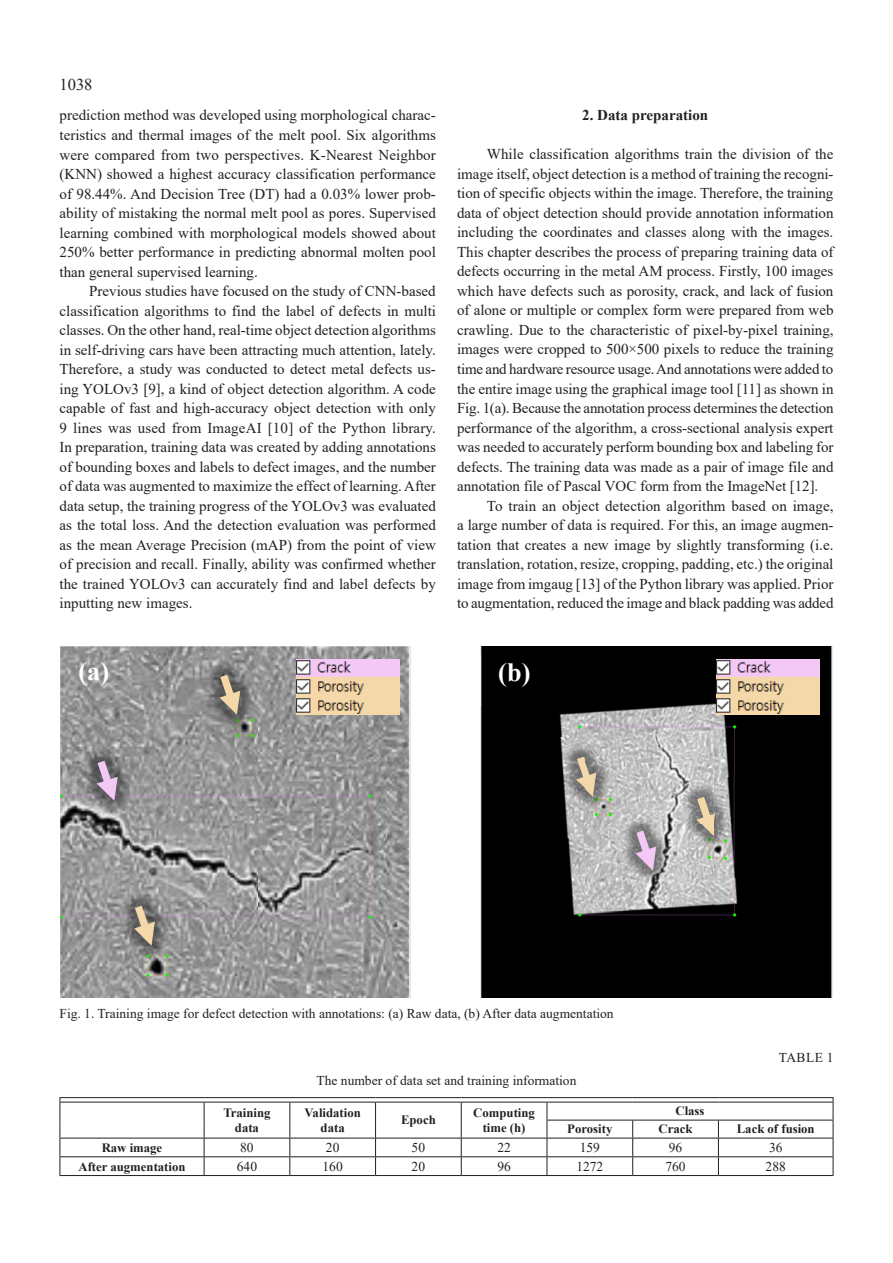
<style>
.page{position:relative;width:893px;height:1263px;background:#fff}
.page>*{position:absolute;margin:0;border:0;box-sizing:border-box;transform-origin:0 0}
.t1{font:700 26.25px "Times New Roman";color:#fff}
.t2{font:16.5px "Times New Roman";color:#231f20}
.t3{font:15px/19.5px "Times New Roman";color:#231f20;text-align:justify}
.t4{font:700 15px "Times New Roman";color:#231f20}
.t5{font:13.5px "Times New Roman";color:#231f20}
.t6{font:700 12.75px/15.3px "Times New Roman";color:#231f20;text-align:center}
</style>
<div class="page">
<img style="left:61px;top:646px;width:349px;height:351px">
<img style="left:110px;top:886px;width:82px;height:100px">
<img style="left:73px;top:741px;width:82px;height:100px">
<img style="left:61px;top:655px;width:95px;height:46px">
<img style="left:195px;top:655px;width:82px;height:101px">
<img style="left:297px;top:660px;width:102px;height:54px">
<img style="left:481px;top:646px;width:351px;height:351px">
<img style="left:552px;top:737px;width:33px;height:100px">
<div style="left:481px;top:655px;width:104px;height:51px;background:#000"></div>
<img style="left:585px;top:737px;width:129px;height:175px">
<img style="left:717px;top:660px;width:103px;height:54px">
<img style="left:714px;top:777px;width:40px;height:100px">
<hr style="left:60px;top:1097px;width:144px;height:1px;background:#231f20">
<hr style="left:204px;top:1097px;width:86px;height:1px;background:#231f20">
<hr style="left:290px;top:1097px;width:86px;height:1px;background:#231f20">
<hr style="left:376px;top:1097px;width:85px;height:1px;background:#231f20">
<hr style="left:461px;top:1097px;width:86px;height:1px;background:#231f20">
<hr style="left:547px;top:1097px;width:86px;height:1px;background:#231f20">
<hr style="left:633px;top:1097px;width:85px;height:1px;background:#231f20">
<hr style="left:718px;top:1097px;width:115px;height:1px;background:#231f20">
<hr style="left:60px;top:1102px;width:144px;height:1px;background:#231f20">
<hr style="left:204px;top:1102px;width:86px;height:1px;background:#231f20">
<hr style="left:290px;top:1102px;width:86px;height:1px;background:#231f20">
<hr style="left:376px;top:1102px;width:85px;height:1px;background:#231f20">
<hr style="left:461px;top:1102px;width:86px;height:1px;background:#231f20">
<hr style="left:547px;top:1102px;width:86px;height:1px;background:#231f20">
<hr style="left:633px;top:1102px;width:85px;height:1px;background:#231f20">
<hr style="left:718px;top:1102px;width:115px;height:1px;background:#231f20">
<hr style="left:547px;top:1120px;width:86px;height:1px;background:#231f20">
<hr style="left:633px;top:1120px;width:85px;height:1px;background:#231f20">
<hr style="left:718px;top:1120px;width:115px;height:1px;background:#231f20">
<hr style="left:60px;top:1138px;width:144px;height:1px;background:#231f20">
<hr style="left:204px;top:1138px;width:86px;height:1px;background:#231f20">
<hr style="left:290px;top:1138px;width:86px;height:1px;background:#231f20">
<hr style="left:376px;top:1138px;width:85px;height:1px;background:#231f20">
<hr style="left:461px;top:1138px;width:86px;height:1px;background:#231f20">
<hr style="left:547px;top:1138px;width:86px;height:1px;background:#231f20">
<hr style="left:633px;top:1138px;width:85px;height:1px;background:#231f20">
<hr style="left:718px;top:1138px;width:115px;height:1px;background:#231f20">
<hr style="left:60px;top:1156px;width:144px;height:1px;background:#231f20">
<svg style="left:60px;top:1098px;width:1px;height:77px"></svg>
<hr style="left:204px;top:1156px;width:86px;height:1px;background:#231f20">
<svg style="left:204px;top:1102px;width:1px;height:73px"></svg>
<hr style="left:290px;top:1156px;width:86px;height:1px;background:#231f20">
<svg style="left:289px;top:1102px;width:1px;height:73px"></svg>
<hr style="left:376px;top:1156px;width:85px;height:1px;background:#231f20">
<svg style="left:375px;top:1102px;width:1px;height:73px"></svg>
<hr style="left:461px;top:1156px;width:86px;height:1px;background:#231f20">
<svg style="left:461px;top:1102px;width:1px;height:73px"></svg>
<hr style="left:547px;top:1156px;width:86px;height:1px;background:#231f20">
<svg style="left:547px;top:1102px;width:1px;height:73px"></svg>
<hr style="left:633px;top:1156px;width:85px;height:1px;background:#231f20">
<svg style="left:632px;top:1120px;width:1px;height:55px"></svg>
<hr style="left:718px;top:1156px;width:115px;height:1px;background:#231f20">
<svg style="left:718px;top:1120px;width:1px;height:55px"></svg>
<svg style="left:833px;top:1098px;width:1px;height:77px"></svg>
<hr style="left:60px;top:1175px;width:144px;height:1px;background:#231f20">
<hr style="left:204px;top:1175px;width:86px;height:1px;background:#231f20">
<hr style="left:290px;top:1175px;width:86px;height:1px;background:#231f20">
<hr style="left:376px;top:1175px;width:85px;height:1px;background:#231f20">
<hr style="left:461px;top:1175px;width:86px;height:1px;background:#231f20">
<hr style="left:547px;top:1175px;width:86px;height:1px;background:#231f20">
<hr style="left:633px;top:1175px;width:85px;height:1px;background:#231f20">
<hr style="left:718px;top:1175px;width:115px;height:1px;background:#231f20">
<p class="t2" style="left:60px;top:73px;width:34px">1038</p>
<p class="t3" style="left:60px;top:105px;width:378px">prediction method was developed using morphological charac&shy;teristics and thermal images of the melt pool. Six algorithms were compared from two perspectives. K-Nearest Neighbor (KNN) showed a highest accuracy classification performance of 98.44%. And Decision Tree (DT) had a 0.03% lower prob&shy;ability of mistaking the normal melt pool as pores. Supervised learning combined with morphological models showed about 250% better performance in predicting abnormal molten pool than general supervised learning.</p>
<p class="t3" style="left:60px;top:281px;width:378px;text-indent:30px">Previous studies have focused on the study of CNN-based classification algorithms to find the label of defects in multi classes. On the other hand, real-time object detection algorithms in self-driving cars have been attracting much attention, lately.<br>Therefore, a study was conducted to detect metal defects us&shy;ing YOLOv3 [9], a kind of object detection algorithm. A code capable of fast and high-accuracy object detection with only 9 lines was used from ImageAI [10] of the Python library.<br>In preparation, training data was created by adding annotations of bounding boxes and labels to defect images, and the number of data was augmented to maximize the effect of learning. After data setup, the training progress of the YOLOv3 was evaluated as the total loss. And the detection evaluation was performed as the mean Average Precision (mAP) from the point of view of precision and recall. Finally, ability was confirmed whether the trained YOLOv3 can accurately find and label defects by inputting new images.</p>
<p class="t4" style="left:582px;top:105px;width:127px">2. Data preparation</p>
<p class="t3" style="left:457px;top:144px;width:378px;text-indent:30px">While classification algorithms train the division of the image itself, object detection is a method of training the recogni&shy;tion of specific objects within the image. Therefore, the training data of object detection should provide annotation information including the coordinates and classes along with the images.<br>This chapter describes the process of preparing training data of defects occurring in the metal AM process. Firstly, 100 images which have defects such as porosity, crack, and lack of fusion of alone or multiple or complex form were prepared from web crawling. Due to the characteristic of pixel-by-pixel training, images were cropped to 500×500 pixels to reduce the training time and hardware resource usage. And annotations were added to the entire image using the graphical image tool [11] as shown in Fig. 1(a). Because the annotation process determines the detection performance of the algorithm, a cross-sectional analysis expert was needed to accurately perform bounding box and labeling for defects. The training data was made as a pair of image file and annotation file of Pascal VO C form from the ImageNet [12].</p>
<p class="t3" style="left:457px;top:495px;width:378px;text-indent:30px">To train an object detection algorithm based on image, a large number of data is required. For this, an image augmen&shy;tation that creates a new image by slightly transforming (i.e. translation, rotation, resize, cropping, padding, etc.) the original image from imgaug [13] of the Python library was applied. Prior to augmentation, reduced the image and black padding was added</p>
<h1 class="t1" style="left:79px;top:652px;width:32px">(a)</h1>
<h1 class="t1" style="left:498px;top:653px;width:34px">(b)</h1>
<p class="t5" style="left:60px;top:1003px;width:556px">Fig. 1. Training image for defect detection with annotations: (a) Raw data, (b) After data augmentation</p>
<p class="t5" style="left:317px;top:1071px;width:261px">The number of data set and training information</p>
<p class="t5" style="left:779px;top:1048px;width:56px">TABLE 1</p>
<p class="t6" style="left:223px;top:1104px;width:49px">Training data</p>
<p class="t6" style="left:305px;top:1104px;width:58px">Validation data</p>
<p class="t6" style="left:401px;top:1112px;width:36px">Epoch</p>
<p class="t6" style="left:473px;top:1104px;width:63px">Computing time (h)</p>
<p class="t6" style="left:675px;top:1103px;width:31px">Class</p>
<p class="t6" style="left:567px;top:1121px;width:47px">Porosity</p>
<p class="t6" style="left:659px;top:1121px;width:35px">Crack</p>
<p class="t6" style="left:737px;top:1121px;width:79px">Lack of fusion</p>
<p class="t6" style="left:102px;top:1139px;width:62px">Raw image</p>
<p class="t5" style="left:240px;top:1138px;width:15px">80</p>
<p class="t5" style="left:326px;top:1138px;width:15px">20</p>
<p class="t5" style="left:412px;top:1138px;width:15px">50</p>
<p class="t5" style="left:497px;top:1138px;width:15px">22</p>
<p class="t5" style="left:580px;top:1138px;width:22px">159</p>
<p class="t5" style="left:669px;top:1138px;width:15px">96</p>
<p class="t5" style="left:769px;top:1138px;width:15px">36</p>
<p class="t6" style="left:78px;top:1158px;width:109px">After augmentation</p>
<p class="t5" style="left:237px;top:1157px;width:22px">640</p>
<p class="t5" style="left:323px;top:1157px;width:22px">160</p>
<p class="t5" style="left:412px;top:1157px;width:15px">20</p>
<p class="t5" style="left:497px;top:1157px;width:15px">96</p>
<p class="t5" style="left:576px;top:1157px;width:28px">1272</p>
<p class="t5" style="left:665px;top:1157px;width:22px">760</p>
<p class="t5" style="left:766px;top:1157px;width:22px">288</p>
</div>
